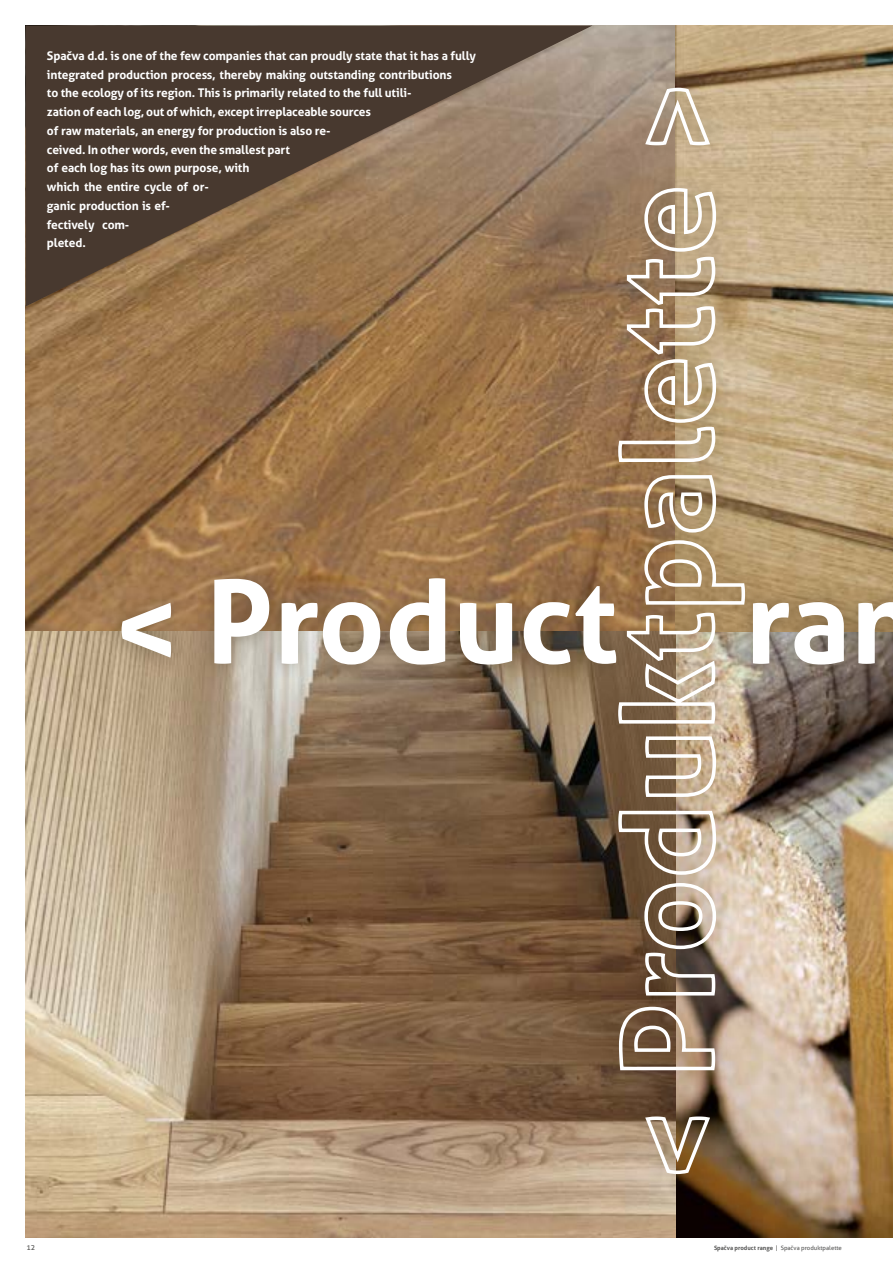
<style>
.page{position:relative;width:893px;height:1263px;background:#fff}
.page>*{position:absolute;margin:0;border:0;box-sizing:border-box;transform-origin:0 0}
.Aller_naslovi_ENGL{font:700 115.35px "Aller";color:#fff}
.Tekst_blok_ENGL{font:700 12px/18.8px "Aller";letter-spacing:-.01em;color:#fff}
.t1{font:7.5px "Aller";color:#575756}
.t2{font:6px "Aller";color:#575756}
.s1{font-weight:700}
</style>
<div class="page">
<img style="left:26px;top:26px;width:867px;height:1211px">
<svg style="left:26px;top:26px;width:567px;height:281px"></svg>
<div style="left:103px;top:560px;width:790px;height:150px;background:#544630;opacity:.5"></div>
<div style="left:600px;top:70px;width:163px;height:1122px;background:#544630;opacity:.5"></div>
<svg style="left:643px;top:1114px;width:69px;height:62px"></svg>
<svg style="left:617px;top:1005px;width:100px;height:67px"></svg>
<svg style="left:616px;top:809px;width:102px;height:189px"></svg>
<svg style="left:643px;top:735px;width:75px;height:64px"></svg>
<svg style="left:616px;top:473px;width:131px;height:253px"></svg>
<svg style="left:616px;top:186px;width:102px;height:278px"></svg>
<svg style="left:643px;top:86px;width:69px;height:61px"></svg>
<p class="Tekst_blok_ENGL" style="left:47px;top:46px;width:431px">Spačva d.d. is one of the few companies that can proudly state that it has a fully integrated production process, thereby making outstanding contributions<br>to the ecology of its region. This is primarily related to the full utili-<br>zation of each log, out of which, except irreplaceable sources<br>of raw materials, an energy for production is also re-<br>ceived. In other words, even the smallest part<br>of each log has its own purpose, with<br>which the entire cycle of or-<br>ganic production is ef-<br>fectively com-<br>pleted.</p>
<p class="Aller_naslovi_ENGL" style="left:112px;top:551px;width:808px">&lt; Product ran</p>
<p class="t1" style="left:26px;top:1242px;width:10px">12</p>
<p class="t2" style="left:714px;top:1244px;width:129px"><span class="s1">Spačva product range</span> | Spačva produktpalette</p>
</div>
